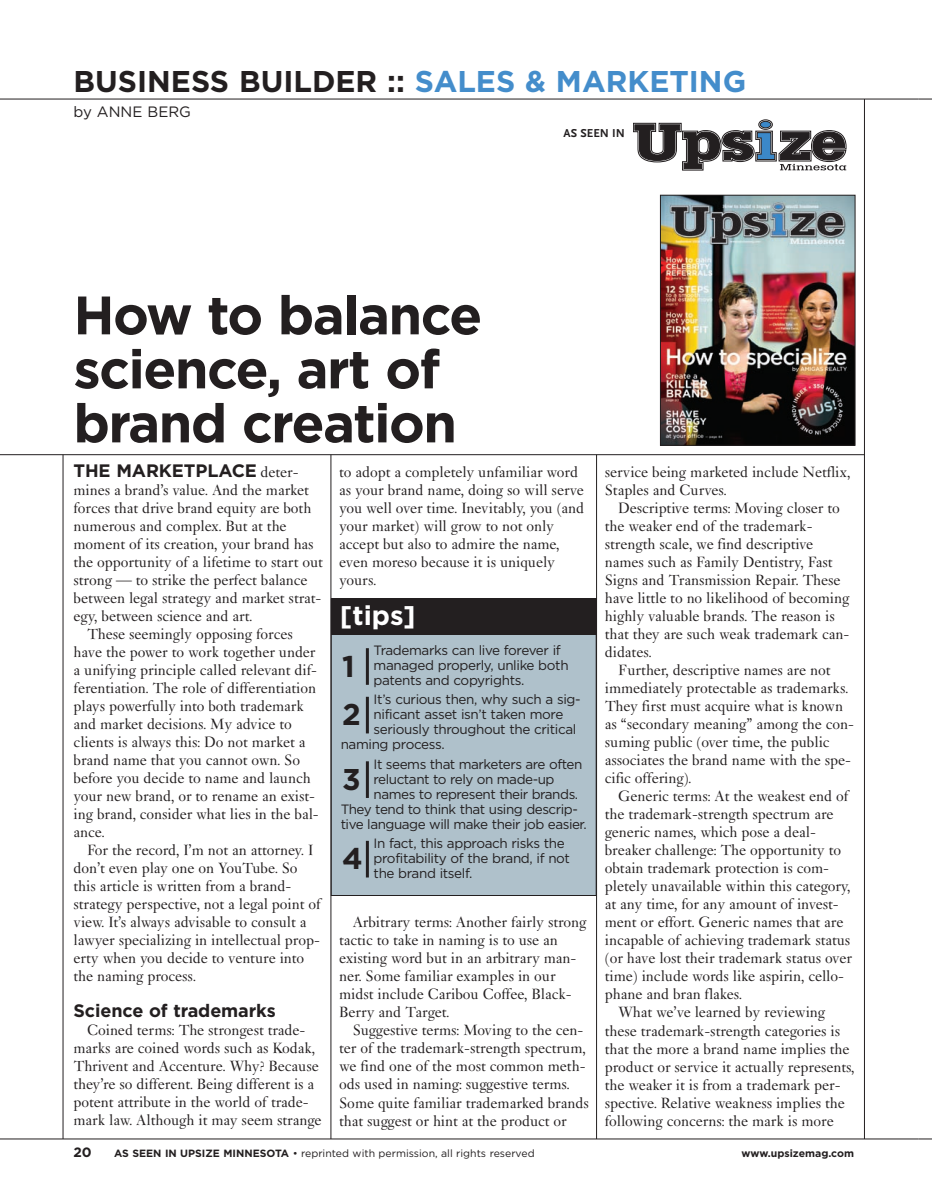
<style>
.page{position:relative;width:932px;height:1202px;background:#fff}
.page>*{position:absolute;margin:0;border:0;box-sizing:border-box;transform-origin:0 0}
.t1{font:700 54px/54px "Gotham";letter-spacing:-.03em;color:#231f20}
.t2{font:700 30px/48.3px "Gotham";color:#231f20}
.t3{font:700 27px "Gotham";color:#fff}
.t4{font:700 18px "Gotham";letter-spacing:-.005em;color:#231f20}
.t5{font:15.75px/18px "Janson";letter-spacing:-.005em;color:#231f20}
.t6{font:15px "Gotham";color:#231f20}
.t7{font:13.5px/15px "Gotham";letter-spacing:-.03em;color:#231f20}
.t8{font:700 13.5px "Gotham";color:#231f20}
.t9{font:700 12px "Scala Sans";color:#231f20}
.t10{font:10.5px "Gotham";color:#231f20}
.t11{font:700 10.5px "Gotham";color:#231f20}
.s1{color:#448dcb}
.s2{font-family:"Janson";font-weight:400;font-size:15.75px}
.s3{font-weight:700}
</style>
<div class="page">
<hr style="left:0;top:1138px;width:918px;height:1px;background:#231f20">
<hr style="left:596px;top:454px;width:1px;height:684px;background:#231f20">
<hr style="left:864px;top:99px;width:1px;height:1039px;background:#231f20">
<hr style="left:0;top:454px;width:864px;height:1px;background:#231f20">
<hr style="left:330px;top:454px;width:1px;height:684px;background:#231f20">
<hr style="left:63px;top:454px;width:1px;height:684px;background:#231f20">
<div style="left:331px;top:599px;width:265px;height:296px;background:#afc1cb"></div>
<div style="left:331px;top:598px;width:265px;height:36px;background:#231f20"></div>
<hr style="left:366px;top:648px;width:3px;height:37px;background:#231f20">
<hr style="left:366px;top:697px;width:3px;height:36px;background:#231f20">
<hr style="left:366px;top:761px;width:3px;height:37px;background:#231f20">
<hr style="left:366px;top:841px;width:3px;height:36px;background:#231f20">
<hr style="left:0;top:99px;width:918px;height:1px;background:#231f20">
<svg style="left:918px;top:1138px;width:14px;height:1px"></svg>
<svg style="left:918px;top:99px;width:14px;height:1px"></svg>
<svg style="left:633px;top:120px;width:213px;height:50px"></svg>
<img style="left:662px;top:197px;width:191px;height:247px">
<div style="left:660px;top:195px;width:195px;height:251px;border:1px solid #231f20"></div>
<h2 class="t2" style="left:74px;top:56px;width:674px">BUSINESS BUILDER :: <span class="s1">SALES &amp; MARKETING</span></h2>
<p class="t6" style="left:74px;top:103px;width:119px">by ANNE BERG</p>
<p class="t9" style="left:563px;top:127px;width:63px">AS SEEN IN</p>
<h1 class="t1" style="left:74px;top:287px;width:410px">How to balance science, art of brand creation</h1>
<p class="t4" style="left:74px;top:460px;width:227px">THE MARKETPLACE <span class="s2">deter-</span></p>
<p class="t5" style="left:74px;top:481px;width:237px">mines a brand’s value. And the market</p>
<p class="t5" style="left:74px;top:499px;width:239px">forces that drive brand equity are both</p>
<p class="t5" style="left:74px;top:517px;width:215px">numerous and complex. But at the</p>
<p class="t5" style="left:74px;top:535px;width:242px">moment of its creation, your brand has</p>
<p class="t5" style="left:74px;top:553px;width:251px">the opportunity of a lifetime to start out</p>
<p class="t5" style="left:74px;top:571px;width:235px">strong — to strike the perfect balance</p>
<p class="t5" style="left:74px;top:589px;width:249px">between legal strategy and market strat-</p>
<p class="t5" style="left:74px;top:607px;width:180px">egy, between science and art.</p>
<p class="t5" style="left:87px;top:625px;width:207px">These seemingly opposing forces</p>
<p class="t5" style="left:74px;top:643px;width:243px">have the power to work together under</p>
<p class="t5" style="left:74px;top:661px;width:245px">a unifying principle called relevant dif-</p>
<p class="t5" style="left:74px;top:679px;width:244px">ferentiation. The role of differentiation</p>
<p class="t5" style="left:74px;top:697px;width:232px">plays powerfully into both trademark</p>
<p class="t5" style="left:74px;top:715px;width:220px">and market decisions. My advice to</p>
<p class="t5" style="left:74px;top:733px;width:233px">clients is always this: Do not market a</p>
<p class="t5" style="left:74px;top:751px;width:228px">brand name that you cannot own. So</p>
<p class="t5" style="left:74px;top:769px;width:239px">before you decide to name and launch</p>
<p class="t5" style="left:74px;top:787px;width:243px">your new brand, or to rename an exist-</p>
<p class="t5" style="left:74px;top:805px;width:247px">ing brand, consider what lies in the bal-</p>
<p class="t5" style="left:74px;top:823px;width:33px">ance.</p>
<p class="t5" style="left:87px;top:841px;width:228px">For the record, I’m not an attorney. I</p>
<p class="t5" style="left:74px;top:859px;width:226px">don’t even play one on YouTube. So</p>
<p class="t5" style="left:74px;top:877px;width:219px">this article is written from a brand-</p>
<p class="t5" style="left:74px;top:895px;width:248px">strategy perspective, not a legal point of</p>
<p class="t5" style="left:74px;top:913px;width:234px">view. It’s always advisable to consult a</p>
<p class="t5" style="left:74px;top:931px;width:248px">lawyer specializing in intellectual prop-</p>
<p class="t5" style="left:74px;top:949px;width:232px">erty when you decide to venture into</p>
<p class="t5" style="left:74px;top:967px;width:124px">the naming process.</p>
<p class="t4" style="left:74px;top:1000px;width:204px">Science of trademarks</p>
<p class="t5" style="left:74px;top:1021px;width:249px;text-indent:13px">Coined terms: The strongest trade&shy;marks are coined words such as Kodak, Thrivent and Accenture. Why? Because they’re so different. Being different is a potent attribute in the world of trade&shy;mark law. Although it may seem strange</p>
<p class="t5" style="left:339px;top:463px;width:246px">to adopt a completely unfamiliar word as your brand name, doing so will serve you well over time. Inevitably, you (and your market) will grow to not only accept but also to admire the name, even moreso because it is uniquely yours.</p>
<h3 class="t3" style="left:340px;top:599px;width:77px">[tips]</h3>
<h2 class="t2" style="left:342px;top:641px;width:20px">1<br>2</h2>
<p class="t7" style="left:373px;top:642px;width:196px">Trademarks can live forever if managed properly, unlike both patents and copyrights.</p>
<p class="t7" style="left:373px;top:691px;width:208px">It’s curious then, why such a sig-</p>
<p class="t7" style="left:373px;top:706px;width:191px">nificant asset isn’t taken more</p>
<p class="t7" style="left:373px;top:721px;width:204px">seriously throughout the critical</p>
<p class="t7" style="left:340px;top:736px;width:105px">naming process.</p>
<p class="t7" style="left:373px;top:756px;width:210px">It seems that marketers are often</p>
<p class="t7" style="left:373px;top:771px;width:182px">reluctant to rely on made-up</p>
<p class="t7" style="left:373px;top:786px;width:206px">names to represent their brands.</p>
<p class="t7" style="left:340px;top:801px;width:239px">They tend to think that using descrip-</p>
<p class="t7" style="left:340px;top:816px;width:247px">tive language will make their job easier.</p>
<p class="t7" style="left:373px;top:835px;width:198px">In fact, this approach risks the profitability of the brand, if not the brand itself.</p>
<h2 class="t2" style="left:342px;top:754px;width:20px">3</h2>
<h2 class="t2" style="left:342px;top:833px;width:22px">4</h2>
<p class="t5" style="left:339px;top:913px;width:249px;text-indent:13px">Arbitrary terms: Another fairly strong tactic to take in naming is to use an existing word but in an arbitrary man&shy;ner. Some familiar examples in our midst include Caribou Coffee, Black-Berry and Target.</p>
<p class="t5" style="left:339px;top:1021px;width:251px;text-indent:13px">Suggestive terms: Moving to the cen&shy;ter of the trademark-strength spectrum, we find one of the most common meth&shy;ods used in naming: suggestive terms.<br>Some quite familiar trademarked brands that suggest or hint at the product or</p>
<p class="t5" style="left:604px;top:463px;width:247px">service being marketed include Netflix,<br>Staples and Curves.</p>
<p class="t5" style="left:604px;top:499px;width:246px;text-indent:13px">Descriptive terms: Moving closer to the weaker end of the trademark&shy;strength scale, we find descriptive names such as Family Dentistry, Fast Signs and Transmission Repair. These have little to no likelihood of becoming highly valuable brands. The reason is that they are such weak trademark can&shy;didates.</p>
<p class="t5" style="left:604px;top:661px;width:251px;text-indent:13px">Further, descriptive names are not immediately protectable as trademarks.<br>They first must acquire what is known as “secondary meaning” among the con&shy;suming public (over time, the public associates the brand name with the spe&shy;cific offering).</p>
<p class="t5" style="left:618px;top:787px;width:231px">Generic terms: At the weakest end of</p>
<p class="t5" style="left:604px;top:805px;width:230px">the trademark-strength spectrum are</p>
<p class="t5" style="left:604px;top:823px;width:213px">generic names, which pose a deal-</p>
<p class="t5" style="left:604px;top:841px;width:238px">breaker challenge: The opportunity to</p>
<p class="t5" style="left:604px;top:859px;width:226px">obtain trademark protection is com-</p>
<p class="t5" style="left:604px;top:877px;width:247px">pletely unavailable within this category,</p>
<p class="t5" style="left:604px;top:895px;width:235px">at any time, for any amount of invest-</p>
<p class="t5" style="left:604px;top:913px;width:240px">ment or effort. Generic names that are</p>
<p class="t5" style="left:604px;top:931px;width:247px">incapable of achieving trademark status</p>
<p class="t5" style="left:604px;top:949px;width:249px">(or have lost their trademark status over</p>
<p class="t5" style="left:604px;top:967px;width:241px">time) include words like aspirin, cello-</p>
<p class="t5" style="left:604px;top:985px;width:139px">phane and bran flakes.</p>
<p class="t5" style="left:618px;top:1003px;width:208px">What we’ve learned by reviewing</p>
<p class="t5" style="left:604px;top:1021px;width:237px">these trademark-strength categories is</p>
<p class="t5" style="left:604px;top:1039px;width:246px">that the more a brand name implies the</p>
<p class="t5" style="left:604px;top:1057px;width:251px">product or service it actually represents,</p>
<p class="t5" style="left:604px;top:1075px;width:237px">the weaker it is from a trademark per-</p>
<p class="t5" style="left:604px;top:1093px;width:241px">spective. Relative weakness implies the</p>
<p class="t5" style="left:604px;top:1111px;width:230px">following concerns: the mark is more</p>
<p class="t8" style="left:74px;top:1144px;width:20px">20</p>
<p class="t10" style="left:114px;top:1147px;width:422px"><span class="s3">AS SEEN IN UPSIZE MINNESOTA</span> • reprinted with permission, all rights reserved</p>
<p class="t11" style="left:741px;top:1147px;width:114px">www.upsizemag.com</p>
</div>
